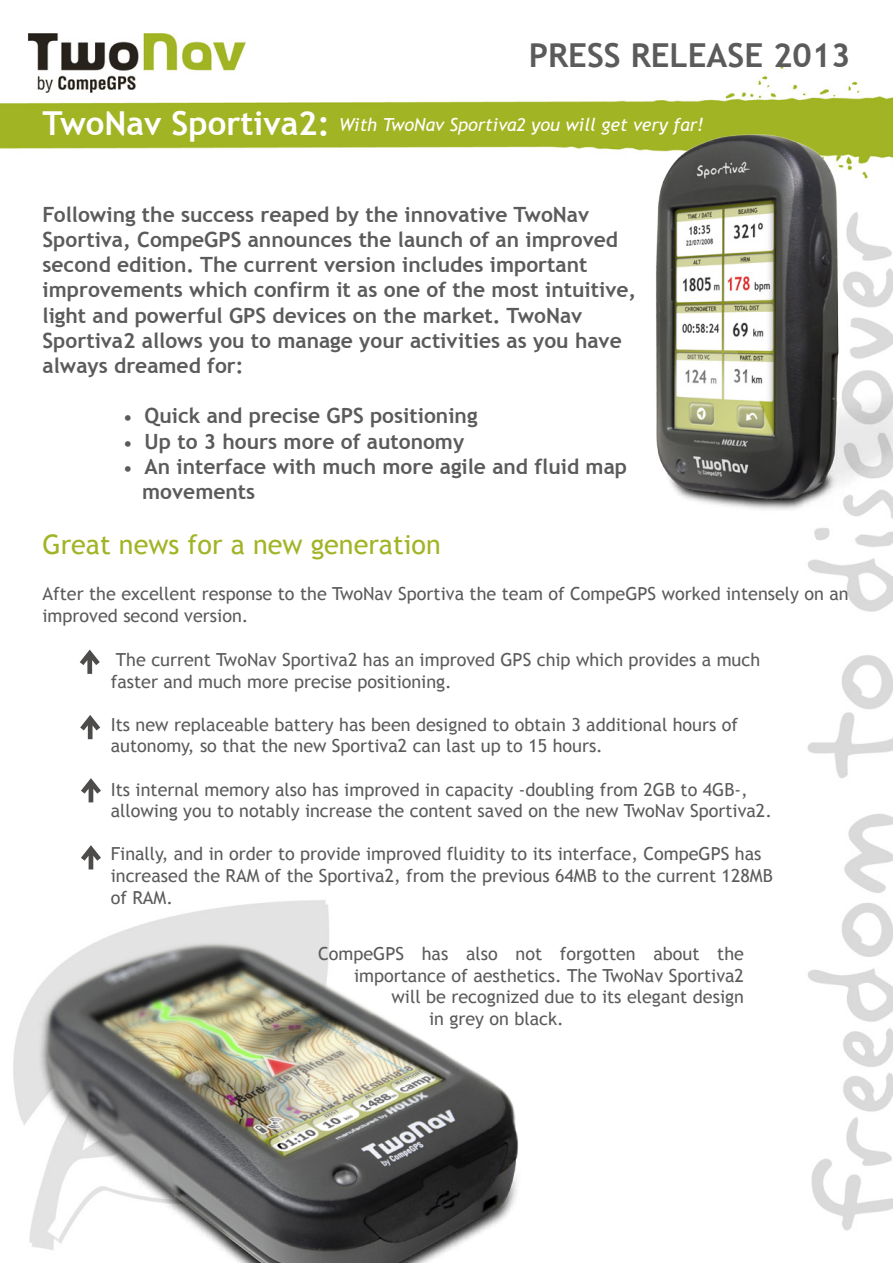
<style>
.page{position:relative;width:893px;height:1263px;background:#fff}
.page>*{position:absolute;margin:0;border:0;box-sizing:border-box;transform-origin:0 0}
.t1{font:700 33px "Trebuchet MS";color:#5b5b5b}
.t2{font:27px "Trebuchet MS";color:#a1b424}
.t3{font:700 21px/25.2px "Trebuchet MS";color:#5b5b5b}
.t4{font:18px/21.6px "Trebuchet MS";color:#5b5b5b}
.t5{font:italic 18px "Trebuchet MS";color:#fff}
.s1{font-weight:700;font-style:normal;font-size:33px}
.s2{font-size:18px}
</style>
<div class="page">
<img style="left:0;top:33px;width:893px;height:1198px">
<img style="left:0;top:896px;width:606px;height:367px">
<img style="left:634px;top:118px;width:259px;height:396px">
<svg style="left:80px;top:649px;width:20px;height:25px"></svg>
<svg style="left:80px;top:715px;width:20px;height:24px"></svg>
<svg style="left:81px;top:778px;width:20px;height:24px"></svg>
<svg style="left:81px;top:845px;width:20px;height:24px"></svg>
<h1 class="t1" style="left:529px;top:35px;width:323px">Press Release 2013</h1>
<p class="t5" style="left:43px;top:114px;width:663px"><span class="s1">TwoNav Sportiva2:</span> With TwoNav Sportiva2 you will get very far!</p>
<p class="t3" style="left:43px;top:202px;width:595px">Following the success reaped by the innovative TwoNav Sportiva, CompeGPS announces the launch of an improved second edition. The current version includes important improvements which confirm it as one of the most intuitive, light and powerful GPS devices on the market. TwoNav Sportiva2 allows you to manage your activities as you have always dreamed for:</p>
<p class="t3" style="left:123px;top:403px;width:356px"><span class="s2">•</span> Quick and precise GPS positioning</p>
<p class="t3" style="left:123px;top:428px;width:342px"><span class="s2">•</span> Up to 3 hours more of autonomy</p>
<p class="t3" style="left:142px;top:454px;width:486px;text-indent:-19px"><span class="s2">•</span> An interface with much more agile and fluid map movements</p>
<h2 class="t2" style="left:43px;top:528px;width:400px">Great news for a new generation</h2>
<p class="t4" style="left:43px;top:583px;width:808px">After the excellent response to the TwoNav Sportiva the team of CompeGPS worked intensely on an improved second version.</p>
<p class="t4" style="left:111px;top:649px;width:651px">The current TwoNav Sportiva2 has an improved GPS chip which provides a much faster and much more precise positioning.</p>
<p class="t4" style="left:111px;top:714px;width:629px">Its new replaceable battery has been designed to obtain 3 additional hours of autonomy, so that the new Sportiva2 can last up to 15 hours.</p>
<p class="t4" style="left:111px;top:779px;width:663px">Its internal memory also has improved in capacity -doubling from 2GB to 4GB-, allowing you to notably increase the content saved on the new TwoNav Sportiva2.</p>
<p class="t4" style="left:111px;top:843px;width:664px">Finally, and in order to provide improved fluidity to its interface, CompeGPS has increased the RAM of the Sportiva2, from the previous 64MB to the current 128MB of RAM.</p>
<p class="t4" style="left:318px;top:943px;width:427px">CompeGPS has also not forgotten about the</p>
<p class="t4" style="left:354px;top:965px;width:391px">importance of aesthetics. The TwoNav Sportiva2</p>
<p class="t4" style="left:392px;top:986px;width:354px">will be recognized due to its elegant design</p>
<p class="t4" style="left:429px;top:1008px;width:136px">in grey on black.</p>
</div>
